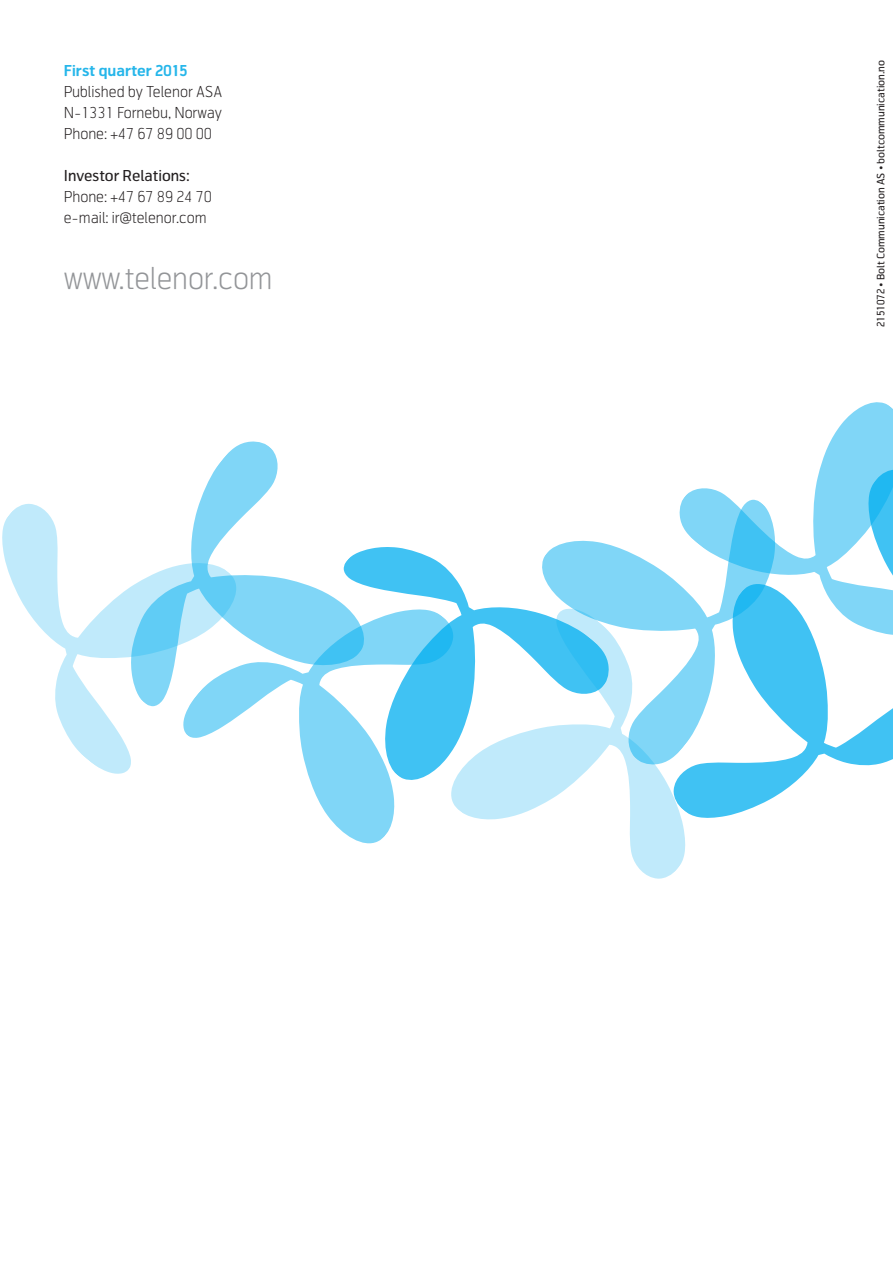
<style>
.page{position:relative;width:893px;height:1263px;background:#fff}
.page>*{position:absolute;margin:0;border:0;box-sizing:border-box;transform-origin:0 0}
.t1{font:300 30px "Telenor Font";letter-spacing:-.005em;color:#939598}
.t2{font:300 15px/21px "Telenor Font";color:#231f20;text-align:justify}
.t3{font:15px "Telenor Font";color:#231f20}
.t4{font:700 15px "Telenor Font";color:#26b6ea}
.t5{font:10.2px "Telenor Font";color:#231f20}
</style>
<div class="page">
<svg style="left:2px;top:504px;width:70px;height:239px"></svg>
<svg style="left:72px;top:441px;width:206px;height:333px"></svg>
<svg style="left:173px;top:528px;width:207px;height:316px"></svg>
<svg style="left:262px;top:488px;width:205px;height:352px"></svg>
<svg style="left:422px;top:599px;width:158px;height:241px"></svg>
<svg style="left:482px;top:540px;width:153px;height:237px"></svg>
<svg style="left:611px;top:555px;width:282px;height:324px"></svg>
<svg style="left:667px;top:402px;width:226px;height:292px"></svg>
<p class="t4" style="left:64px;top:61px;width:125px">First quarter 2015</p>
<p class="t2" style="left:64px;top:81px;width:160px">Published by Telenor ASA N-1331 Fornebu, Norway Phone: +47 67 89 00 00</p>
<p class="t3" style="left:64px;top:166px;width:128px">Investor Relations:</p>
<p class="t2" style="left:64px;top:186px;width:150px">Phone: +47 67 89 24 70 e-mail: ir@telenor.com</p>
<h1 class="t1" style="left:64px;top:260px;width:210px">www.telenor.com</h1>
<p class="t5" style="left:874px;top:327px;width:269px;rotate:-90deg">2151072 • Bolt Communication AS • boltcommunication.no</p>
</div>
